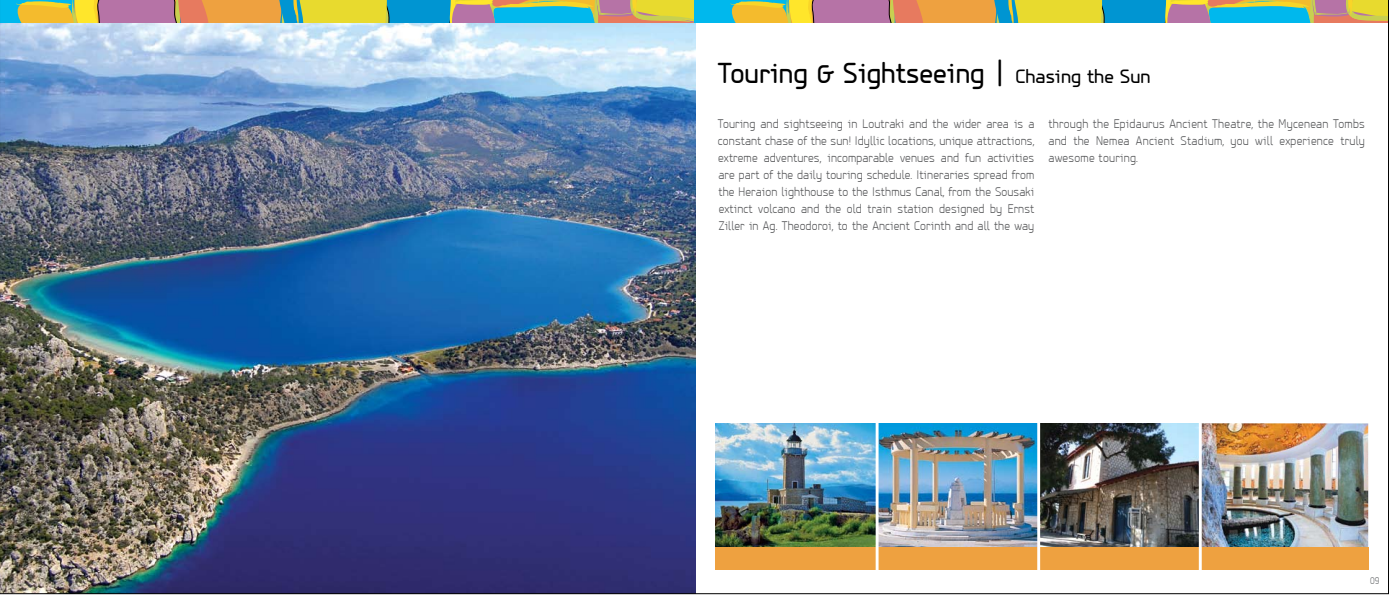
<style>
.page{position:relative;width:1389px;height:596px;background:#fff}
.page>*{position:absolute;margin:0;border:0;box-sizing:border-box;transform-origin:0 0}
.t1{font:30px "PF Isotext Pro";color:#000;scale:.96 1}
.t2{font:300 13px/17px "PF Isotext Pro";letter-spacing:.015em;color:#58595b;text-align:justify;scale:.95 1}
.t3{font:300 10px "PF Isotext Pro";color:#6d6f71}
.s1{font-size:20px}
</style>
<div class="page">
<img style="left:0;top:0;width:1389px;height:593px">
<h1 class="t1" style="left:718px;top:55px;width:452px">Touring &amp; Sightseeing | <span class="s1">Chasing the Sun</span></h1>
<p class="t2" style="left:718px;top:115px;width:335px">Touring and sightseeing in Loutraki and the wider area is a constant chase of the sun! Idyllic locations, unique attractions, extreme adventures, incomparable venues and fun activities are part of the daily touring schedule. Itineraries spread from the Heraion lighthouse to the Isthmus Canal, from the Sousaki extinct volcano and the old train station designed by Ernst Ziller in Ag. Theodoroi, to the Ancient Corinth and all the way</p>
<p class="t2" style="left:1048px;top:115px;width:335px">through the Epidaurus Ancient Theatre, the Mycenean Tombs and the Nemea Ancient Stadium, you will experience truly awesome touring.</p>
<p class="t3" style="left:1370px;top:574px;width:11px">09</p>
</div>
